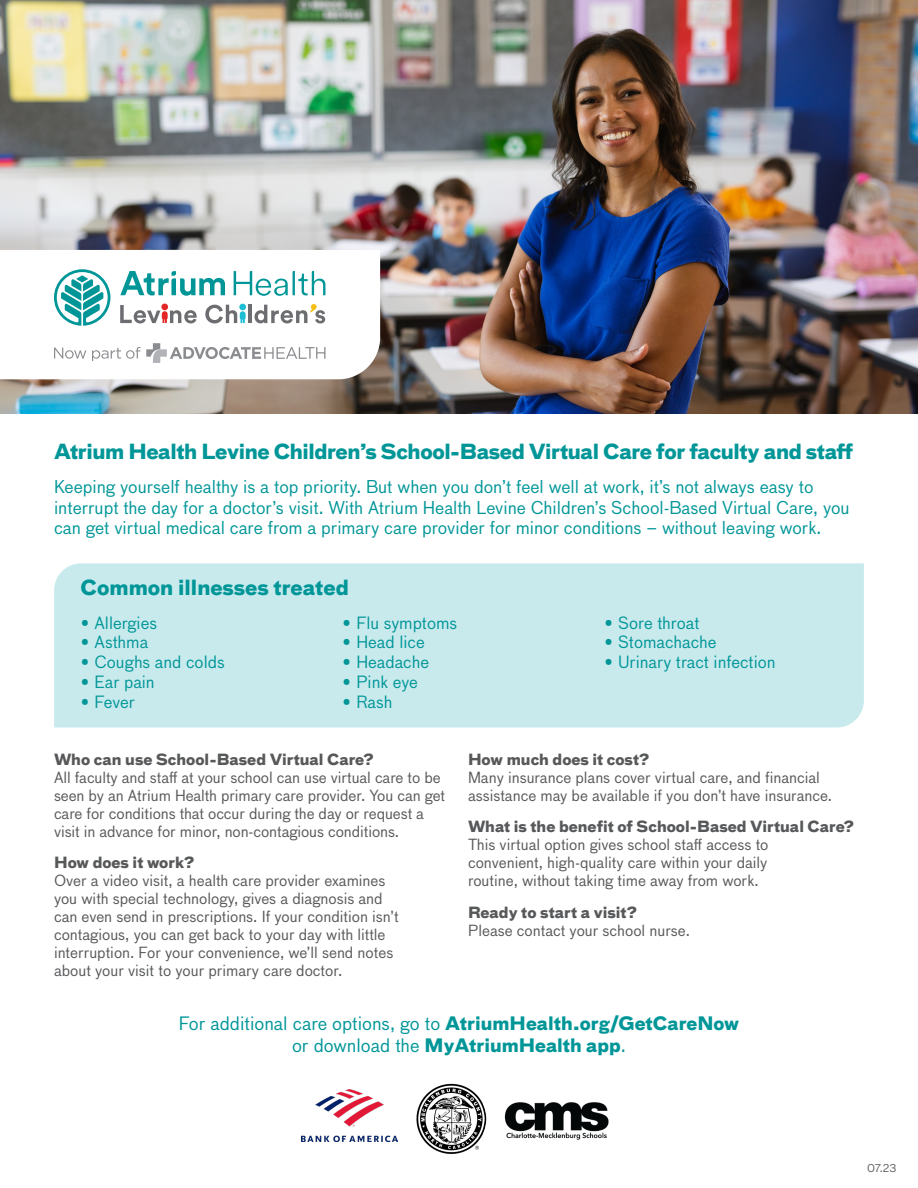
<style>
.page{position:relative;width:918px;height:1188px;background:#fff}
.page>*{position:absolute;margin:0;border:0;box-sizing:border-box;transform-origin:0 0}
.t1{font:700 20.25px "Bau Pro";letter-spacing:-.02em;color:#009698}
.t2{font:700 20.25px "Bau Pro";color:#009698}
.t3{font:18px "Bau Pro";color:#009698}
.t4{font:700 18px "Bau Pro";color:#009698}
.t5{font:17.25px/20.7px "Bau Pro";color:#009698}
.t6{font:16.5px "Bau Pro";color:#009698}
.t7{font:15px/18px "Bau Pro";color:#57585a}
.t8{font:700 15px "Bau Pro";color:#57585a}
.t9{font:10.5px "Bau Pro";color:#57585a}
.s1{font-weight:700}
.s2{font-weight:400}
</style>
<div class="page">
<img style="left:0;top:0;width:918px;height:413px">
<svg style="left:0;top:250px;width:380px;height:129px"></svg>
<svg style="left:54px;top:348px;width:32px;height:11px"></svg>
<svg style="left:92px;top:347px;width:48px;height:14px"></svg>
<svg style="left:146px;top:343px;width:179px;height:20px"></svg>
<svg style="left:54px;top:269px;width:56px;height:57px"></svg>
<svg style="left:120px;top:271px;width:205px;height:25px"></svg>
<hr style="left:248px;top:305px;width:4px;height:18px;background:#6c6d70">
<svg style="left:255px;top:304px;width:70px;height:19px"></svg>
<div style="left:161px;top:304px;width:7px;height:6px;background:#e32626;border-radius:50%"></div>
<svg style="left:120px;top:305px;width:77px;height:18px"></svg>
<div style="left:239px;top:304px;width:7px;height:6px;background:#1cbed5;border-radius:50%"></div>
<svg style="left:205px;top:305px;width:41px;height:18px"></svg>
<div style="left:54px;top:563px;width:810px;height:165px;background:#c9eaed"></div>
<img style="left:301px;top:1089px;width:97px;height:53px">
<img style="left:504px;top:1102px;width:105px;height:38px">
<img style="left:416px;top:1083px;width:71px;height:71px">
<p class="t1" style="left:54px;top:434px;width:801px">Atrium Health Levine Children’s School-Based Virtual Care for faculty and staff</p>
<p class="t5" style="left:54px;top:476px;width:797px">Keeping yourself healthy is a top priority. But when you don’t feel well at work, it’s not always easy to interrupt the day for a doctor’s visit. With Atrium Health Levine Children’s School-Based Virtual Care, you can get virtual medical care from a primary care provider for minor conditions – without leaving work.</p>
<p class="t2" style="left:81px;top:570px;width:270px">Common illnesses treated</p>
<p class="t6" style="left:81px;top:611px;width:78px">• Allergies</p>
<p class="t6" style="left:81px;top:630px;width:69px">• Asthma</p>
<p class="t6" style="left:81px;top:650px;width:145px">• Coughs and colds</p>
<p class="t6" style="left:81px;top:670px;width:75px">• Ear pain</p>
<p class="t6" style="left:81px;top:690px;width:55px">• Fever</p>
<p class="t6" style="left:343px;top:611px;width:116px">• Flu symptoms</p>
<p class="t6" style="left:343px;top:630px;width:83px">• Head lice</p>
<p class="t6" style="left:343px;top:650px;width:88px">• Headache</p>
<p class="t6" style="left:343px;top:670px;width:76px">• Pink eye</p>
<p class="t6" style="left:343px;top:690px;width:51px">• Rash</p>
<p class="t6" style="left:605px;top:611px;width:96px">• Sore throat</p>
<p class="t6" style="left:605px;top:630px;width:113px">• Stomachache</p>
<p class="t6" style="left:605px;top:650px;width:172px">• Urinary tract infection</p>
<p class="t8" style="left:54px;top:746px;width:321px">Who can use School-Based Virtual Care?</p>
<p class="t7" style="left:54px;top:768px;width:393px">All faculty and staff at your school can use virtual care to be seen by an Atrium Health primary care provider. You can get care for conditions that occur during the day or request a visit in advance for minor, non-contagious conditions.</p>
<p class="t8" style="left:54px;top:850px;width:142px">How does it work?</p>
<p class="t7" style="left:54px;top:871px;width:333px">Over a video visit, a health care provider examines</p>
<p class="t7" style="left:54px;top:889px;width:330px">you with special technology, gives a diagnosis and</p>
<p class="t7" style="left:54px;top:907px;width:346px">can even send in prescriptions. If your condition isn’t</p>
<p class="t7" style="left:54px;top:925px;width:333px">contagious, you can get back to your day with little</p>
<p class="t7" style="left:54px;top:943px;width:341px">interruption. For your convenience, we’ll send notes</p>
<p class="t7" style="left:54px;top:961px;width:290px">about your visit to your primary care doctor.</p>
<p class="t8" style="left:468px;top:746px;width:183px">How much does it cost?</p>
<p class="t7" style="left:468px;top:768px;width:366px">Many insurance plans cover virtual care, and financial assistance may be available if you don’t have insurance.</p>
<p class="t8" style="left:468px;top:814px;width:387px">What is the benefit of School-Based Virtual Care?</p>
<p class="t7" style="left:468px;top:835px;width:302px">This virtual option gives school staff access to</p>
<p class="t7" style="left:468px;top:853px;width:301px">convenient, high-quality care within your daily</p>
<p class="t7" style="left:468px;top:871px;width:292px">routine, without taking time away from work.</p>
<p class="t8" style="left:468px;top:899px;width:170px">Ready to start a visit?</p>
<p class="t7" style="left:468px;top:921px;width:224px">Please contact your school nurse.</p>
<p class="t3" style="left:179px;top:1011px;width:562px">For additional care options, go to <span class="s1">AtriumHealth.org/GetCareNow</span></p>
<p class="t4" style="left:292px;top:1030px;width:335px"><span class="s2">or download the</span> MyAtriumHealth app<span class="s2">.</span></p>
<p class="t9" style="left:867px;top:1161px;width:31px">07.23</p>
</div>
